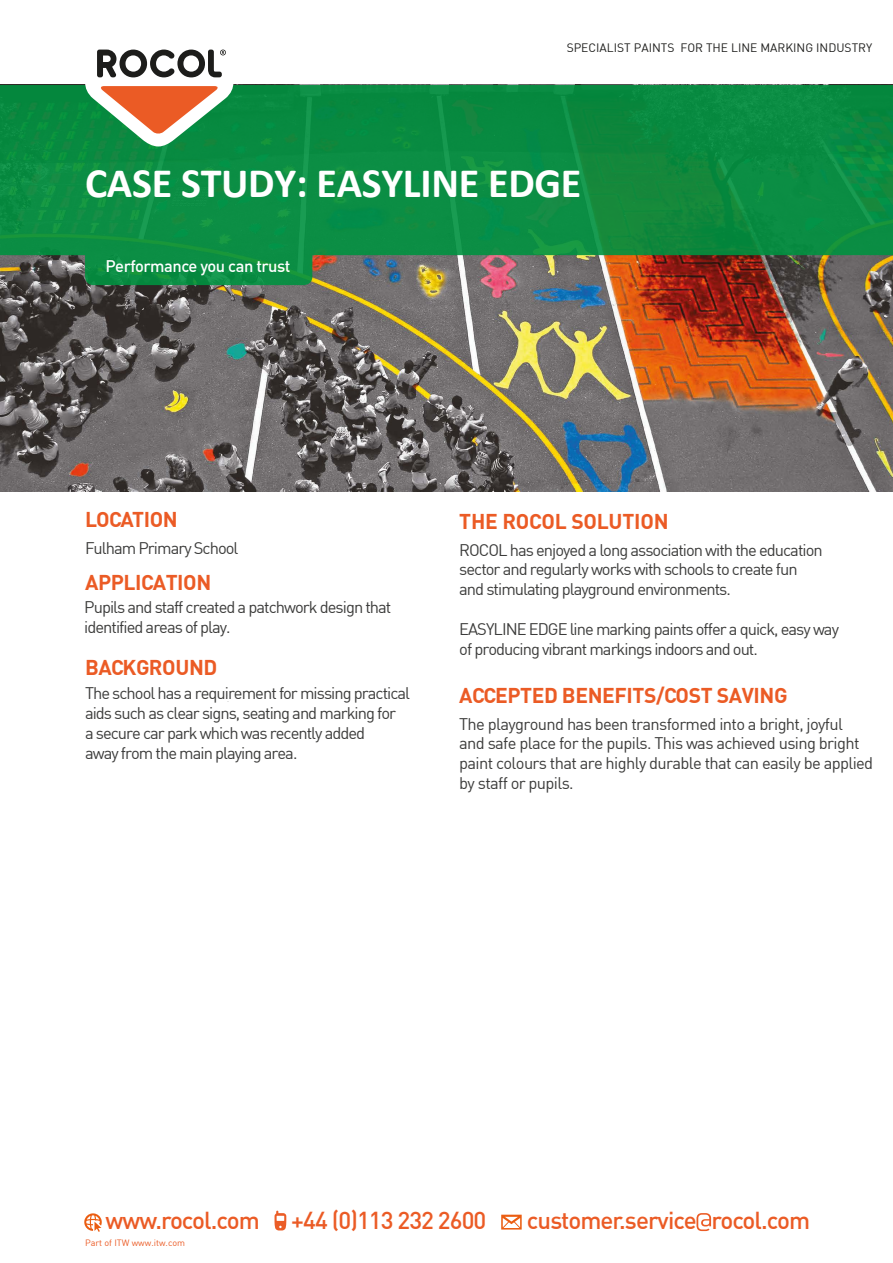
<style>
.page{position:relative;width:893px;height:1263px;background:#fff}
.page>*{position:absolute;margin:0;border:0;box-sizing:border-box;transform-origin:0 0}
.t1{font:700 42px "Calibri";letter-spacing:-.005em;color:#fff}
.t2{font:500 24px "DIN";letter-spacing:-.04em;color:#eb5b25}
.t3{font:700 21px "DIN";letter-spacing:-.02em;color:#eb5b25}
.t4{font:16.5px/19.8px "DIN";letter-spacing:-.06em;color:#3c3c3b}
.t5{font:16.5px/19.8px "DIN";letter-spacing:-.04em;color:#3c3c3b}
.t6{font:500 16.5px "DIN";letter-spacing:-.03em;color:#fff}
.t7{font:12px "DIN";color:#1d1d1b}
.t8{font:9px "DIN";color:#eb5b25}
</style>
<div class="page">
<img style="left:0;top:285px;width:893px;height:206px">
<svg style="left:0;top:85px;width:893px;height:200px;background:#198643"></svg>
<svg style="left:85px;top:49px;width:148px;height:97px"></svg>
<svg style="left:84px;top:1213px;width:18px;height:19px"></svg>
<svg style="left:275px;top:1211px;width:11px;height:19px"></svg>
<svg style="left:501px;top:1215px;width:21px;height:14px"></svg>
<svg style="left:696px;top:1213px;width:15px;height:18px"></svg>
<p class="t7" style="left:567px;top:40px;width:307px">SPECIALIST PAINTS FOR THE LINE MARKING INDUSTRY</p>
<h1 class="t1" style="left:85px;top:153px;width:498px">CASE STUDY: EASYLINE EDGE</h1>
<p class="t6" style="left:106px;top:255px;width:186px">Performance you can trust</p>
<p class="t3" style="left:85px;top:505px;width:94px">LOCATION</p>
<p class="t4" style="left:85px;top:537px;width:155px">Fulham Primary School</p>
<p class="t3" style="left:85px;top:568px;width:128px">APPLICATION</p>
<p class="t4" style="left:84px;top:597px;width:309px">Pupils and staff created a patchwork design that identified areas of play.</p>
<p class="t3" style="left:85px;top:654px;width:134px">BACKGROUND</p>
<p class="t4" style="left:85px;top:683px;width:327px">The school has a requirement for missing practical aids such as clear signs, seating and marking for<br>a secure car park which was recently added<br>away from the main playing area.</p>
<p class="t3" style="left:459px;top:507px;width:211px">THE ROCOL SOLUTION</p>
<p class="t4" style="left:459px;top:539px;width:365px">ROCOL has enjoyed a long association with the education sector and regularly works with schools to create fun and stimulating playground environments.</p>
<p class="t4" style="left:459px;top:618px;width:381px">EASYLINE EDGE line marking paints offer a quick, easy way of producing vibrant markings indoors and out.</p>
<p class="t3" style="left:459px;top:681px;width:330px">ACCEPTED BENEFITS/COST SAVING</p>
<p class="t5" style="left:459px;top:713px;width:416px">The playground has been transformed into a bright, joyful<br>and safe place for the pupils. This was achieved using bright paint colours that are highly durable that can easily be applied by staff or pupils.</p>
<h2 class="t2" style="left:106px;top:1205px;width:156px">www.rocol.com</h2>
<h2 class="t2" style="left:291px;top:1205px;width:197px">+44 (0)113 232 2600</h2>
<h2 class="t2" style="left:527px;top:1205px;width:285px">customer.service rocol.com</h2>
<p class="t8" style="left:85px;top:1237px;width:102px">Part of ITW www.itw.com</p>
</div>
